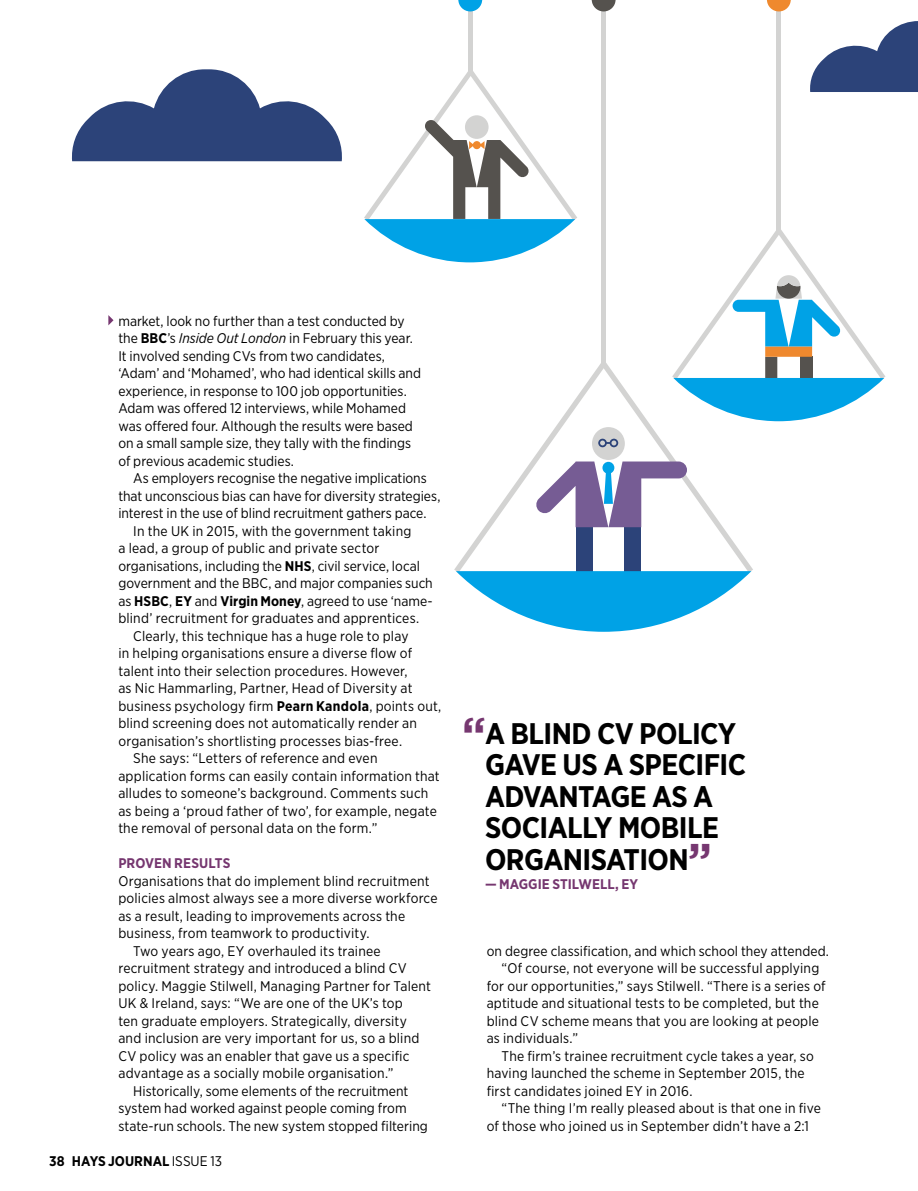
<style>
.page{position:relative;width:918px;height:1191px;background:#fff}
.page>*{position:absolute;margin:0;border:0;box-sizing:border-box;transform-origin:0 0}
.t1{font:700 29.75px/31.5px "Gotham Narrow";letter-spacing:-.02em;color:#000}
.t2{font:14px/17.5px "Gotham Narrow";letter-spacing:.01em;color:#000}
.t3{font:700 14px "Gotham Narrow";color:#763770}
.t4{font:700 14px "Gotham Narrow";color:#000}
.s1{font-weight:700}
.s2{font-style:italic}
.s3{font-weight:400}
.s4{font-size:47.25px;color:#763770}
</style>
<div class="page">
<div style="left:468px;top:1px;width:5px;height:74px;background:#d3d3d2"></div>
<svg style="left:458px;top:0;width:24px;height:11px"></svg>
<svg style="left:364px;top:71px;width:213px;height:191px"></svg>
<div style="left:776px;top:4px;width:5px;height:227px;background:#d3d3d2"></div>
<svg style="left:767px;top:0;width:24px;height:11px"></svg>
<svg style="left:685px;top:230px;width:200px;height:191px"></svg>
<svg style="left:72px;top:69px;width:270px;height:92px"></svg>
<svg style="left:810px;top:21px;width:108px;height:71px"></svg>
<div style="left:601px;top:0;width:5px;height:366px;background:#d3d3d2"></div>
<svg style="left:592px;top:0;width:23px;height:11px"></svg>
<svg style="left:454px;top:359px;width:299px;height:213px"></svg>
<div style="left:592px;top:427px;width:33px;height:33px;background:#d3d3d2;border-radius:50%"></div>
<div style="left:575px;top:527px;width:17px;height:44px;background:#2c4379"></div>
<div style="left:624px;top:527px;width:17px;height:44px;background:#2c4379"></div>
<svg style="left:535px;top:461px;width:152px;height:66px"></svg>
<svg style="left:598px;top:439px;width:20px;height:8px"></svg>
<svg style="left:456px;top:571px;width:295px;height:61px"></svg>
<svg style="left:108px;top:315px;width:5px;height:10px"></svg>
<p class="t2" style="left:118px;top:312px;width:304px">market, look no further than a test conducted by the <span class="s1">BBC</span>’s <span class="s2">Inside Out London</span> in February this year.<br>It involved sending CVs from two candidates, ‘Adam’ and ‘Mohamed’, who had identical skills and experience, in response to 100 job opportunities.<br>Adam was offered 12 interviews, while Mohamed was offered four. Although the results were based on a small sample size, they tally with the findings of previous academic studies.</p>
<p class="t2" style="left:133px;top:469px;width:295px">As employers recognise the negative implications</p>
<p class="t2" style="left:118px;top:487px;width:324px">that unconscious bias can have for diversity strategies,</p>
<p class="t2" style="left:118px;top:504px;width:310px">interest in the use of blind recruitment gathers pace.</p>
<p class="t2" style="left:133px;top:522px;width:280px">In the UK in 2015, with the government taking</p>
<p class="t2" style="left:118px;top:539px;width:262px">a lead, a group of public and private sector</p>
<p class="t2" style="left:118px;top:557px;width:303px">organisations, including the <span class="s1">NHS</span>, civil service, local</p>
<p class="t2" style="left:118px;top:574px;width:316px">government and the BBC, and major companies such</p>
<p class="t2" style="left:118px;top:592px;width:316px">as <span class="s1">HSBC</span>, <span class="s1">EY</span> and <span class="s1">Virgin Money</span>, agreed to use ‘name-</p>
<p class="t2" style="left:118px;top:609px;width:302px">blind’ recruitment for graduates and apprentices.</p>
<p class="t2" style="left:133px;top:627px;width:277px">Clearly, this technique has a huge role to play</p>
<p class="t2" style="left:118px;top:644px;width:295px">in helping organisations ensure a diverse flow of</p>
<p class="t2" style="left:118px;top:662px;width:291px">talent into their selection procedures. However,</p>
<p class="t2" style="left:118px;top:679px;width:296px">as Nic Hammarling, Partner, Head of Diversity at</p>
<p class="t2" style="left:118px;top:697px;width:324px">business psychology firm <span class="s1">Pearn Kandola</span>, points out,</p>
<p class="t2" style="left:118px;top:714px;width:300px">blind screening does not automatically render an</p>
<p class="t2" style="left:118px;top:732px;width:285px">organisation’s shortlisting processes bias-free.</p>
<p class="t2" style="left:133px;top:749px;width:246px">She says: “Letters of reference and even</p>
<p class="t2" style="left:118px;top:767px;width:323px">application forms can easily contain information that</p>
<p class="t2" style="left:118px;top:784px;width:311px">alludes to someone’s background. Comments such</p>
<p class="t2" style="left:118px;top:802px;width:320px">as being a ‘proud father of two’, for example, negate</p>
<p class="t2" style="left:118px;top:819px;width:260px">the removal of personal data on the form.”</p>
<p class="t3" style="left:118px;top:854px;width:114px">PROVEN RESULTS</p>
<p class="t2" style="left:118px;top:872px;width:313px">Organisations that do implement blind recruitment</p>
<p class="t2" style="left:118px;top:889px;width:321px">policies almost always see a more diverse workforce</p>
<p class="t2" style="left:118px;top:907px;width:288px">as a result, leading to improvements across the</p>
<p class="t2" style="left:118px;top:924px;width:253px">business, from teamwork to productivity.</p>
<p class="t2" style="left:133px;top:942px;width:249px">Two years ago, EY overhauled its trainee</p>
<p class="t2" style="left:118px;top:959px;width:290px">recruitment strategy and introduced a blind CV</p>
<p class="t2" style="left:118px;top:977px;width:314px">policy. Maggie Stilwell, Managing Partner for Talent</p>
<p class="t2" style="left:118px;top:994px;width:286px">UK &amp; Ireland, says: “We are one of the UK’s top</p>
<p class="t2" style="left:118px;top:1012px;width:290px">ten graduate employers. Strategically, diversity</p>
<p class="t2" style="left:118px;top:1029px;width:303px">and inclusion are very important for us, so a blind</p>
<p class="t2" style="left:118px;top:1047px;width:293px">CV policy was an enabler that gave us a specific</p>
<p class="t2" style="left:118px;top:1064px;width:277px">advantage as a socially mobile organisation.”</p>
<p class="t2" style="left:133px;top:1082px;width:277px">Historically, some elements of the recruitment</p>
<p class="t2" style="left:118px;top:1099px;width:290px">system had worked against people coming from</p>
<p class="t2" style="left:118px;top:1117px;width:311px">state-run schools. The new system stopped filtering</p>
<p class="t4" style="left:49px;top:1152px;width:174px">38 HAYS JOURNAL <span class="s3">ISSUE 13</span></p>
<h1 class="t1" style="left:485px;top:717px;width:263px;text-indent:-23px"><span class="s4">“</span>A BLIND CV POLICY<br>GAVE US A SPECIFIC<br>ADVANTAGE AS A<br>SOCIALLY MOBILE<br>ORGANISATION<span class="s4">”</span></h1>
<p class="t3" style="left:485px;top:875px;width:155px">— MAGGIE STILWELL, EY</p>
<p class="t2" style="left:487px;top:942px;width:344px">on degree classification, and which school they attended.</p>
<p class="t2" style="left:501px;top:959px;width:319px">“Of course, not everyone will be successful applying</p>
<p class="t2" style="left:487px;top:977px;width:340px">for our opportunities,” says Stilwell. “There is a series of</p>
<p class="t2" style="left:487px;top:994px;width:334px">aptitude and situational tests to be completed, but the</p>
<p class="t2" style="left:487px;top:1012px;width:334px">blind CV scheme means that you are looking at people</p>
<p class="t2" style="left:487px;top:1029px;width:93px">as individuals.”</p>
<p class="t2" style="left:501px;top:1047px;width:314px">The firm’s trainee recruitment cycle takes a year, so</p>
<p class="t2" style="left:487px;top:1064px;width:319px">having launched the scheme in September 2015, the</p>
<p class="t2" style="left:487px;top:1082px;width:207px">first candidates joined EY in 2016.</p>
<p class="t2" style="left:501px;top:1099px;width:321px">“The thing I’m really pleased about is that one in five</p>
<p class="t2" style="left:487px;top:1117px;width:324px">of those who joined us in September didn’t have a 2:1</p>
</div>
